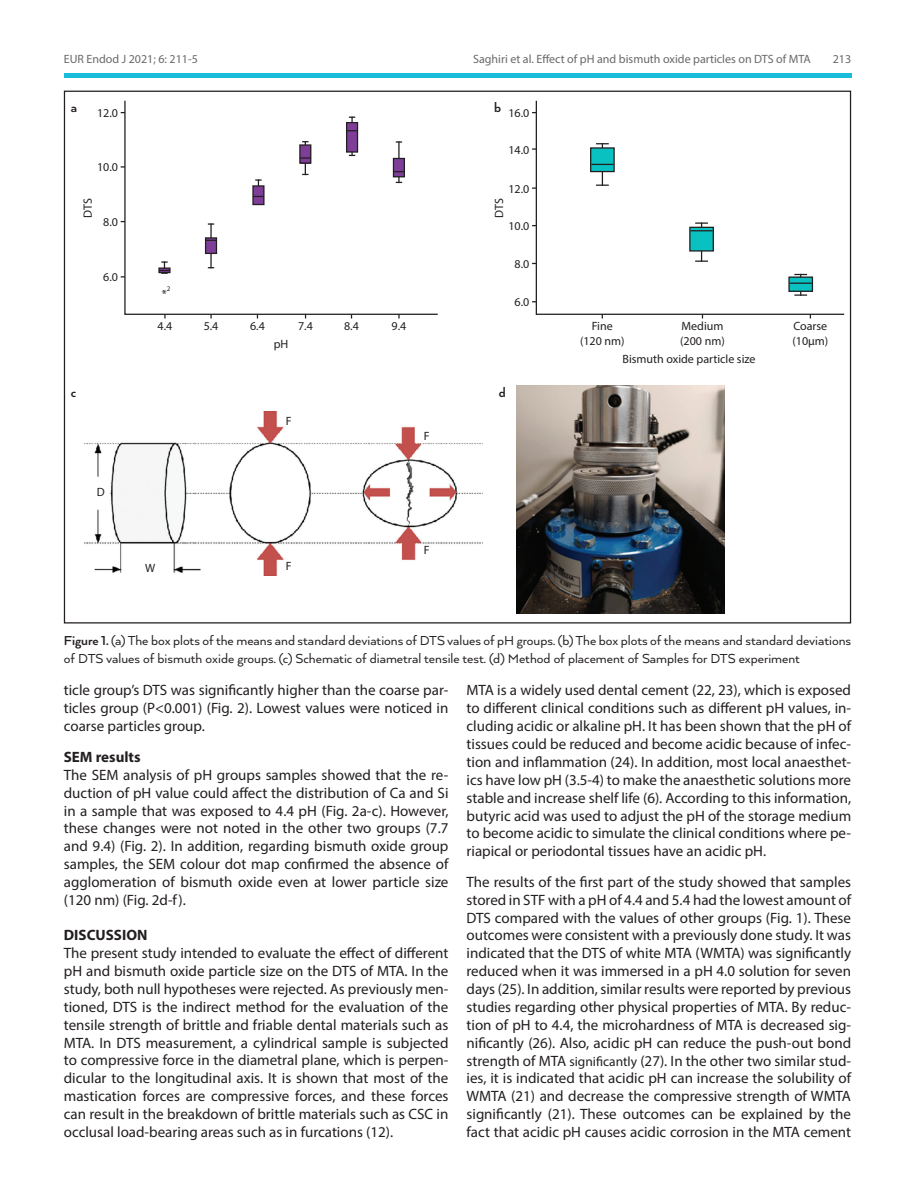
<style>
.page{position:relative;width:915px;height:1191px;background:#fff}
.page>*{position:absolute;margin:0;border:0;box-sizing:border-box;transform-origin:0 0}
.t1{font:15px/17.9px "Myriad Pro";color:#231f20;text-align:justify}
.t2{font:15px/18px "Arquitecta";color:#231f20}
.t3{font:700 15px "Myriad Pro";color:#231f20}
.t4{font:700 15px "Arquitecta";color:#231f20}
.t5{font:12px "Myriad Pro";color:#231f20}
.t6{font:12px "Myriad Pro";color:#69696c}
.t7{font:7.05px "Myriad Pro";color:#231f20}
.s1{font-weight:700}
.s2{font-size:13.5px}
</style>
<div class="page">
<div style="left:64px;top:73px;width:786px;height:5px;background:#1abcdc"></div>
<svg style="left:124px;top:100px;width:314px;height:215px"></svg>
<svg style="left:205px;top:223px;width:11px;height:18px"></svg>
<svg style="left:302px;top:141px;width:6px;height:4px"></svg>
<svg style="left:349px;top:117px;width:6px;height:6px"></svg>
<svg style="left:395px;top:141px;width:7px;height:17px"></svg>
<svg style="left:255px;top:179px;width:6px;height:7px"></svg>
<svg style="left:208px;top:253px;width:6px;height:15px"></svg>
<svg style="left:300px;top:157px;width:11px;height:18px"></svg>
<svg style="left:349px;top:152px;width:6px;height:4px"></svg>
<svg style="left:393px;top:171px;width:11px;height:12px"></svg>
<svg style="left:159px;top:261px;width:11px;height:13px"></svg>
<img style="left:84px;top:412px;width:399px;height:164px">
<svg style="left:535px;top:100px;width:310px;height:215px"></svg>
<svg style="left:591px;top:164px;width:22px;height:1px"></svg>
<hr style="left:789px;top:282px;width:22px;height:2px;background:#231f20">
<svg style="left:595px;top:143px;width:13px;height:5px"></svg>
<svg style="left:690px;top:222px;width:22px;height:9px"></svg>
<svg style="left:794px;top:274px;width:12px;height:3px"></svg>
<svg style="left:595px;top:171px;width:13px;height:15px"></svg>
<svg style="left:695px;top:251px;width:12px;height:11px"></svg>
<svg style="left:794px;top:291px;width:12px;height:5px"></svg>
<img style="left:516px;top:385px;width:208px;height:228px">
<p class="t6" style="left:64px;top:52px;width:136px">EUR Endod J 2021; 6: 211-5</p>
<p class="t6" style="left:473px;top:52px;width:339px">Saghiri et al. Effect of pH and bismuth oxide particles on DTS of MTA</p>
<p class="t6" style="left:832px;top:52px;width:20px">213</p>
<p class="t4" style="left:71px;top:98px;width:8px">a</p>
<p class="t5" style="left:97px;top:106px;width:22px">12.0</p>
<p class="t5" style="left:97px;top:160px;width:22px">10.0</p>
<p class="t5" style="left:80px;top:218px;width:21px;rotate:-90deg">DTS</p>
<p class="t5" style="left:103px;top:215px;width:16px">8.0</p>
<p class="t5" style="left:103px;top:270px;width:16px">6.0</p>
<p class="t4" style="left:71px;top:383px;width:7px">c</p>
<p class="t5" style="left:97px;top:485px;width:9px">D</p>
<p class="t7" style="left:167px;top:284px;width:5px">2</p>
<p class="t5" style="left:162px;top:287px;width:6px">*</p>
<p class="t5" style="left:157px;top:318px;width:16px">4.4</p>
<p class="t5" style="left:203px;top:318px;width:16px">5.4</p>
<p class="t5" style="left:250px;top:318px;width:16px">6.4</p>
<p class="t5" style="left:298px;top:318px;width:16px">7.4</p>
<p class="t5" style="left:344px;top:318px;width:16px">8.4</p>
<p class="t5" style="left:391px;top:318px;width:16px">9.4</p>
<p class="t5" style="left:273px;top:336px;width:16px">pH</p>
<p class="t5" style="left:286px;top:413px;width:7px">F</p>
<p class="t5" style="left:423px;top:428px;width:7px">F</p>
<p class="t5" style="left:145px;top:561px;width:12px">W</p>
<p class="t5" style="left:286px;top:558px;width:7px">F</p>
<p class="t5" style="left:423px;top:542px;width:7px">F</p>
<p class="t4" style="left:494px;top:98px;width:9px">b</p>
<p class="t5" style="left:508px;top:106px;width:22px">16.0</p>
<p class="t5" style="left:508px;top:142px;width:22px">14.0</p>
<p class="t5" style="left:508px;top:181px;width:22px">12.0</p>
<p class="t5" style="left:508px;top:219px;width:22px">10.0</p>
<p class="t5" style="left:491px;top:218px;width:21px;rotate:-90deg">DTS</p>
<p class="t5" style="left:514px;top:256px;width:16px">8.0</p>
<p class="t5" style="left:514px;top:295px;width:16px">6.0</p>
<p class="t4" style="left:498px;top:383px;width:9px">d</p>
<p class="t5" style="left:591px;top:318px;width:23px">Fine</p>
<p class="t5" style="left:580px;top:333px;width:46px">(120 nm)</p>
<p class="t5" style="left:681px;top:318px;width:43px">Medium</p>
<p class="t5" style="left:680px;top:333px;width:46px">(200 nm)</p>
<p class="t5" style="left:622px;top:352px;width:134px">Bismuth oxide particle size</p>
<p class="t5" style="left:793px;top:318px;width:35px">Coarse</p>
<p class="t5" style="left:792px;top:333px;width:37px">(10μm)</p>
<p class="t2" style="left:64px;top:631px;width:788px"><span class="s1">Figure 1.</span> (a) The box plots of the means and standard deviations of DTS values of pH groups. (b) The box plots of the means and standard deviations of DTS values of bismuth oxide groups. (c) Schematic of diametral tensile test. (d) Method of placement of Samples for DTS experiment</p>
<p class="t1" style="left:64px;top:681px;width:386px">ticle group’s DTS was significantly higher than the coarse par&shy;ticles group (P&lt;0.001) (Fig. 2). Lowest values were noticed in coarse particles group.</p>
<p class="t3" style="left:64px;top:747px;width:78px">SEM results</p>
<p class="t1" style="left:64px;top:765px;width:386px">The SEM analysis of pH groups samples showed that the re&shy;duction of pH value could affect the distribution of Ca and Si in a sample that was exposed to 4.4 pH (Fig. 2a-c). However, these changes were not noted in the other two groups (7.7 and 9.4) (Fig. 2). In addition, regarding bismuth oxide group samples, the SEM colour dot map confirmed the absence of agglomeration of bismuth oxide even at lower particle size (120 nm) (Fig. 2d-f).</p>
<p class="t3" style="left:64px;top:925px;width:85px">DISCUSSION</p>
<p class="t1" style="left:64px;top:944px;width:386px">The present study intended to evaluate the effect of different pH and bismuth oxide particle size on the DTS of MTA. In the study, both null hypotheses were rejected. As previously men&shy;tioned, DTS is the indirect method for the evaluation of the tensile strength of brittle and friable dental materials such as MTA. In DTS measurement, a cylindrical sample is subjected to compressive force in the diametral plane, which is perpen&shy;dicular to the longitudinal axis. It is shown that most of the mastication forces are compressive forces, and these forces can result in the breakdown of brittle materials such as CSC in occlusal load-bearing areas such as in furcations (12).</p>
<p class="t1" style="left:466px;top:681px;width:386px">MTA is a widely used dental cement (22, 23), which is exposed to different clinical conditions such as different pH values, in&shy;cluding acidic or alkaline pH. It has been shown that the pH of tissues could be reduced and become acidic because of infec&shy;tion and inflammation (24). In addition, most local anaesthet&shy;ics have low pH (3.5-4) to make the anaesthetic solutions more stable and increase shelf life (6). According to this information, butyric acid was used to adjust the pH of the storage medium to become acidic to simulate the clinical conditions where pe&shy;riapical or periodontal tissues have an acidic pH.</p>
<p class="t1" style="left:466px;top:872px;width:386px">The results of the first part of the study showed that samples stored in STF with a pH of 4.4 and 5.4 had the lowest amount of DTS compared with the values of other groups (Fig. 1). These outcomes were consistent with a previously done study. It was indicated that the DTS of white MTA (WMTA) was significantly reduced when it was immersed in a pH 4.0 solution for seven days (25). In addition, similar results were reported by previous studies regarding other physical properties of MTA. By reduc&shy;tion of pH to 4.4, the microhardness of MTA is decreased sig&shy;nificantly (26). Also, acidic pH can reduce the push-out bond strength of MTA <span class="s2">significantly</span> (27). In the other two similar stud&shy;ies, it is indicated that acidic pH can increase the solubility of WMTA (21) and decrease the compressive strength of WMTA significantly (21). These outcomes can be explained by the fact that acidic pH causes acidic corrosion in the MTA cement</p>
</div>
